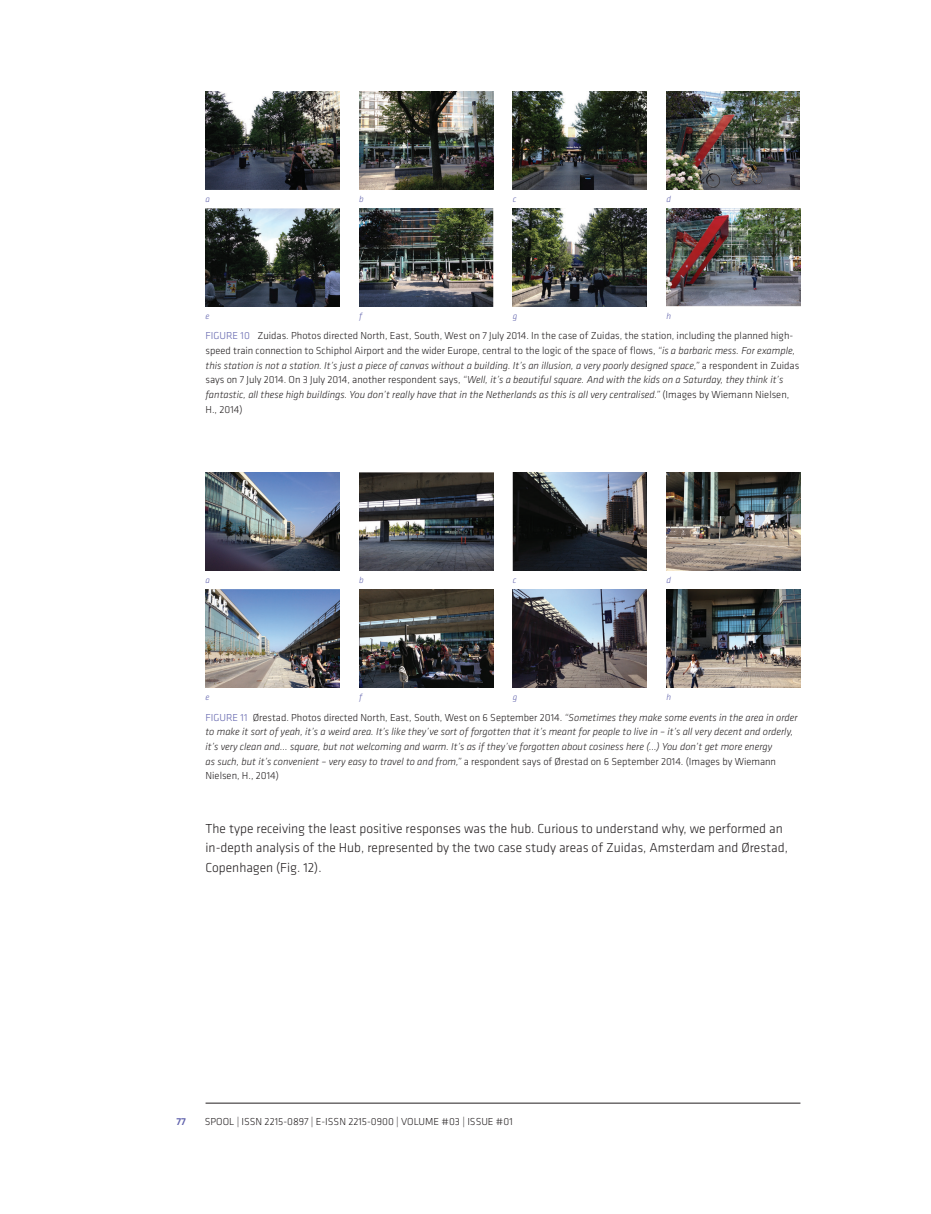
<style>
.page{position:relative;width:931px;height:1214px;background:#fff}
.page>*{position:absolute;margin:0;border:0;box-sizing:border-box;transform-origin:0 0}
.BODY_Normal{font:300 13.5px/19.5px "Klavika";color:#231f20}
.t1{font:300 10.5px/14.7px "Klavika";color:#231f20}
.t2{font:italic 300 10.5px/14.7px "Klavika";color:#231f20}
.t3{font:300 10.5px "Klavika";color:#6062ac}
.t4{font:500 10.5px "Klavika";color:#6062ac}
.FIGURE_Body{font:italic 300 9px "Klavika";color:#6062ac}
.s1{color:#6062ac}
.s2{font-style:italic}
.s3{font-style:normal;color:#6062ac}
.s4{font-style:normal}
</style>
<div class="page">
<hr style="left:206px;top:1102px;width:594px;height:1px;background:#231f20">
<img style="left:206px;top:92px;width:134px;height:97px">
<img style="left:359px;top:92px;width:134px;height:97px">
<img style="left:513px;top:92px;width:134px;height:97px">
<img style="left:666px;top:92px;width:133px;height:97px">
<img style="left:206px;top:209px;width:134px;height:97px">
<img style="left:359px;top:209px;width:134px;height:97px">
<img style="left:513px;top:209px;width:134px;height:97px">
<img style="left:666px;top:209px;width:134px;height:97px">
<img style="left:206px;top:473px;width:134px;height:97px">
<img style="left:359px;top:473px;width:134px;height:97px">
<img style="left:513px;top:473px;width:134px;height:97px">
<img style="left:666px;top:473px;width:134px;height:97px">
<img style="left:206px;top:590px;width:134px;height:97px">
<img style="left:359px;top:590px;width:134px;height:97px">
<img style="left:513px;top:590px;width:134px;height:97px">
<img style="left:666px;top:590px;width:134px;height:97px">
<p class="FIGURE_Body" style="left:206px;top:194px;width:6px">a</p>
<p class="FIGURE_Body" style="left:359px;top:194px;width:6px">b</p>
<p class="FIGURE_Body" style="left:513px;top:194px;width:5px">c</p>
<p class="FIGURE_Body" style="left:666px;top:194px;width:6px">d</p>
<p class="FIGURE_Body" style="left:206px;top:311px;width:5px">e</p>
<p class="FIGURE_Body" style="left:359px;top:311px;width:5px">f</p>
<p class="FIGURE_Body" style="left:513px;top:311px;width:6px">g</p>
<p class="FIGURE_Body" style="left:666px;top:311px;width:6px">h</p>
<p class="t3" style="left:206px;top:330px;width:12px">Figure</p>
<p class="t1" style="left:206px;top:329px;width:595px;text-indent:35px"><span class="s1">10</span> Zuidas. Photos directed North, East, South, West on 7 July 2014. In the case of Zuidas, the station, including the planned high&shy;speed train connection to Schiphol Airport and the wider Europe, central to the logic of the space of flows, <span class="s2">“is a barbaric mess. For example, this station is not a station. It’s just a piece of canvas without a building. It’s an illusion, a very poorly designed space,”</span> a respondent in Zuidas says on 7 July 2014. On 3 July 2014, another respondent says, <span class="s2">“Well, it’s a beautiful square. And with the kids on a Saturday, they think it’s fantastic, all these high buildings. You don’t really have that in the Netherlands as this is all very centralised.”</span> (Images by Wiemann Nielsen, H., 2014)</p>
<p class="FIGURE_Body" style="left:206px;top:575px;width:6px">a</p>
<p class="FIGURE_Body" style="left:359px;top:575px;width:6px">b</p>
<p class="FIGURE_Body" style="left:513px;top:575px;width:5px">c</p>
<p class="FIGURE_Body" style="left:666px;top:575px;width:6px">d</p>
<p class="FIGURE_Body" style="left:206px;top:692px;width:5px">e</p>
<p class="FIGURE_Body" style="left:359px;top:692px;width:5px">f</p>
<p class="FIGURE_Body" style="left:513px;top:692px;width:6px">g</p>
<p class="FIGURE_Body" style="left:666px;top:692px;width:6px">h</p>
<p class="t3" style="left:206px;top:711px;width:12px">Figure</p>
<p class="t2" style="left:206px;top:710px;width:594px;text-indent:35px"><span class="s3">11</span> <span class="s4">Ørestad. Photos directed North, East, South, West on 6 September 2014.</span> “Sometimes they make some events in the area in order to make it sort of yeah, it’s a weird area. It’s like they’ve sort of forgotten that it’s meant for people to live in – it’s all very decent and orderly, it’s very clean and... square, but not welcoming and warm. It’s as if they’ve forgotten about cosiness here (...) You don’t get more energy<br>as such, but it’s convenient – very easy to travel to and from,” <span class="s4">a respondent says of Ørestad on 6 September 2014. (Images by Wiemann Nielsen, H., 2014)</span></p>
<p class="BODY_Normal" style="left:206px;top:819px;width:584px">The type receiving the least positive responses was the hub. Curious to understand why, we performed an in-depth analysis of the Hub, represented by the two case study areas of Zuidas, Amsterdam and Ørestad,<br>Copenhagen (Fig. 12).</p>
<p class="t4" style="left:176px;top:1116px;width:11px">77</p>
<p class="t1" style="left:205px;top:1114px;width:309px">SPOOL | ISSN 2215-0897 | E-ISSN 2215-0900 | VOLUME #03 | ISSUE #01</p>
</div>
